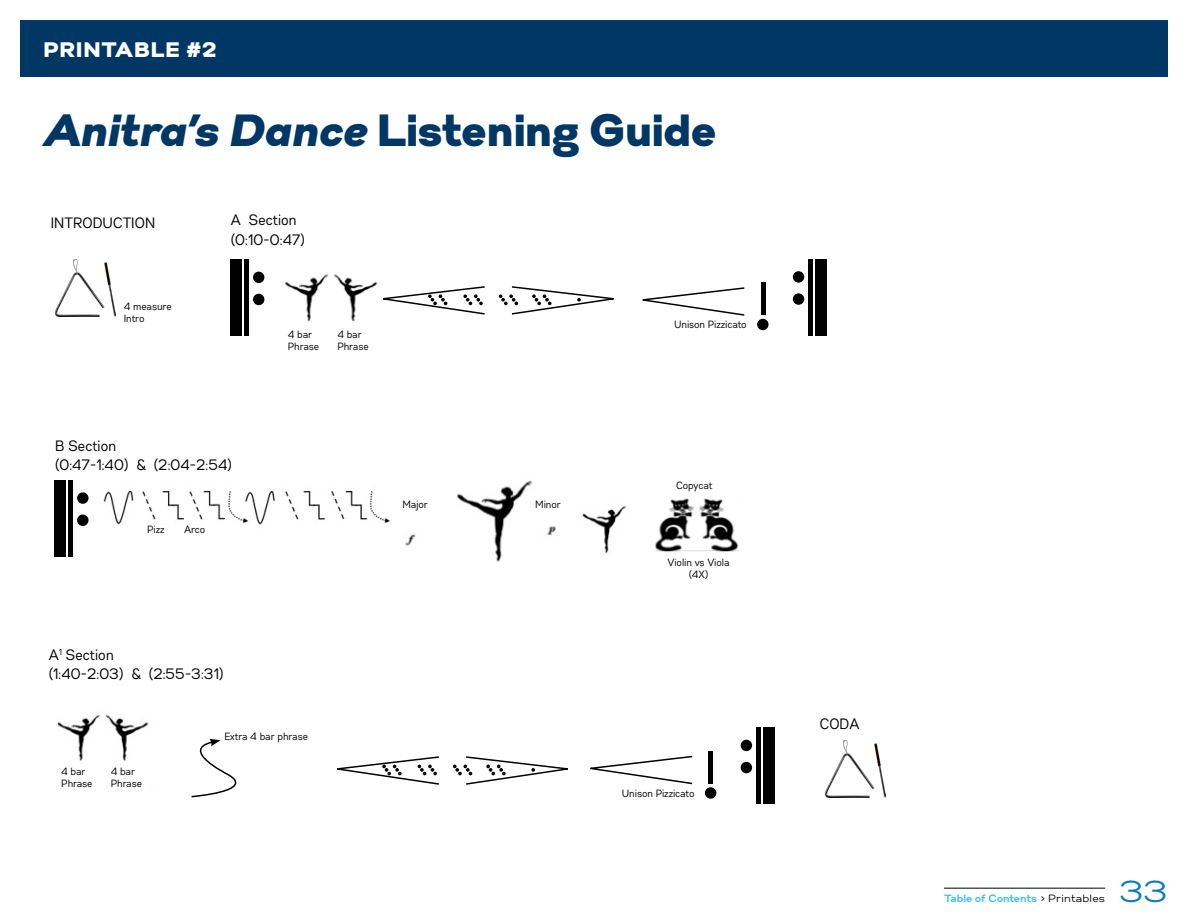
<style>
.page{position:relative;width:1188px;height:918px;background:#fff}
.page>*{position:absolute;margin:0;border:0;box-sizing:border-box;transform-origin:0 0}
.t1{font:900 45px "Gabriel Orchestra";letter-spacing:.005em;color:#003764}
.t2{font:30px "Gabriel Orchestra Normal";color:#0b7dbb}
.t3{font:900 21px "Gabriel Orchestra";letter-spacing:.065em;color:#fff}
.t4{font:15px/19.5px "Gabriel Orchestra Cond Normal";letter-spacing:.01em;color:#000}
.t5{font:10.5px/12px "Gabriel Orchestra Cond Normal";letter-spacing:.01em;color:#000}
.t6{font:700 10.5px "Gabriel Orchestra";letter-spacing:.02em;color:#3bbfef}
.s1{font-style:italic}
.s2{font-family:"Gabriel Orchestra Normal";font-weight:400;color:#000}
</style>
<div class="page">
<img style="left:57px;top:714px;width:92px;height:47px">
<div style="left:54px;top:480px;width:12px;height:77px;background:#000"></div>
<div style="left:68px;top:480px;width:5px;height:77px;background:#000"></div>
<div style="left:77px;top:492px;width:12px;height:12px;background:#000;border-radius:50%"></div>
<div style="left:77px;top:515px;width:12px;height:11px;background:#000;border-radius:50%"></div>
<img style="left:284px;top:274px;width:94px;height:48px">
<div style="left:230px;top:259px;width:11px;height:76px;background:#000"></div>
<div style="left:244px;top:259px;width:5px;height:77px;background:#000"></div>
<div style="left:253px;top:272px;width:11px;height:11px;background:#000;border-radius:50%"></div>
<div style="left:253px;top:294px;width:11px;height:11px;background:#000;border-radius:50%"></div>
<svg style="left:642px;top:287px;width:103px;height:29px"></svg>
<div style="left:757px;top:319px;width:12px;height:11px;background:#000;border-radius:50%"></div>
<div style="left:761px;top:283px;width:5px;height:32px;background:#000"></div>
<div style="left:816px;top:259px;width:11px;height:76px;background:#000"></div>
<div style="left:808px;top:259px;width:5px;height:76px;background:#000"></div>
<div style="left:793px;top:271px;width:11px;height:12px;background:#000;border-radius:50%"></div>
<div style="left:793px;top:293px;width:11px;height:12px;background:#000;border-radius:50%"></div>
<img style="left:55px;top:260px;width:61px;height:56px">
<img style="left:103px;top:490px;width:287px;height:35px">
<img style="left:405px;top:480px;width:128px;height:82px">
<img style="left:547px;top:506px;width:79px;height:48px">
<img style="left:655px;top:498px;width:84px;height:54px">
<div style="left:705px;top:787px;width:11px;height:12px;background:#000;border-radius:50%"></div>
<hr style="left:709px;top:751px;width:4px;height:32px;background:#000">
<div style="left:763px;top:727px;width:12px;height:77px;background:#000"></div>
<div style="left:756px;top:727px;width:5px;height:77px;background:#000"></div>
<div style="left:741px;top:740px;width:11px;height:11px;background:#000;border-radius:50%"></div>
<div style="left:741px;top:762px;width:11px;height:11px;background:#000;border-radius:50%"></div>
<img style="left:825px;top:741px;width:61px;height:56px">
<div style="left:403px;top:500px;width:53px;height:18px;background:#fff"></div>
<div style="left:536px;top:500px;width:39px;height:18px;background:#fff"></div>
<svg style="left:191px;top:739px;width:46px;height:59px"></svg>
<svg style="left:372px;top:285px;width:113px;height:31px"></svg>
<svg style="left:499px;top:286px;width:115px;height:29px"></svg>
<svg style="left:337px;top:756px;width:102px;height:29px"></svg>
<svg style="left:453px;top:755px;width:240px;height:30px"></svg>
<hr style="left:944px;top:888px;width:161px;height:1px;background:#000">
<div style="left:20px;top:20px;width:1148px;height:57px;background:#003764"></div>
<h3 class="t3" style="left:44px;top:37px;width:175px">PRINTABLE #2</h3>
<h1 class="t1" style="left:44px;top:104px;width:676px"><span class="s1">Anitra’s Dance</span> Listening Guide</h1>
<h3 class="t4" style="left:51px;top:213px;width:106px">INTRODUCTION</h3>
<p class="t5" style="left:124px;top:301px;width:49px">4 measure<br>Intro</p>
<h3 class="t4" style="left:231px;top:210px;width:76px">A Section (0:10-0:47)</h3>
<p class="t5" style="left:288px;top:329px;width:33px">4 bar<br>Phrase</p>
<p class="t5" style="left:338px;top:329px;width:33px">4 bar<br>Phrase</p>
<h3 class="t4" style="left:55px;top:436px;width:178px">B Section<br>(0:47-1:40) &amp; (2:04-2:54)</h3>
<p class="t5" style="left:148px;top:523px;width:19px">Pizz</p>
<p class="t5" style="left:185px;top:523px;width:22px">Arco</p>
<p class="t5" style="left:403px;top:498px;width:27px">Major</p>
<p class="t5" style="left:536px;top:498px;width:27px">Minor</p>
<h3 class="t4" style="left:49px;top:645px;width:176px">A<sup>1</sup> Section<br>(1:40-2:03) &amp; (2:55-3:31)</h3>
<p class="t5" style="left:62px;top:765px;width:33px">4 bar<br>Phrase</p>
<p class="t5" style="left:111px;top:765px;width:33px">4 bar<br>Phrase</p>
<p class="t5" style="left:225px;top:731px;width:85px">Extra 4 bar phrase</p>
<p class="t5" style="left:674px;top:319px;width:74px">Unison Pizzicato</p>
<p class="t5" style="left:677px;top:479px;width:38px">Copycat</p>
<p class="t5" style="left:668px;top:556px;width:63px;text-align:center">Violin vs Viola (4X)</p>
<p class="t5" style="left:622px;top:787px;width:74px">Unison Pizzicato</p>
<h3 class="t4" style="left:820px;top:714px;width:41px">CODA</h3>
<p class="t6" style="left:944px;top:892px;width:162px">Table of Contents <span class="s2">&gt; Printables</span></p>
<h2 class="t2" style="left:1119px;top:874px;width:50px">33</h2>
</div>
